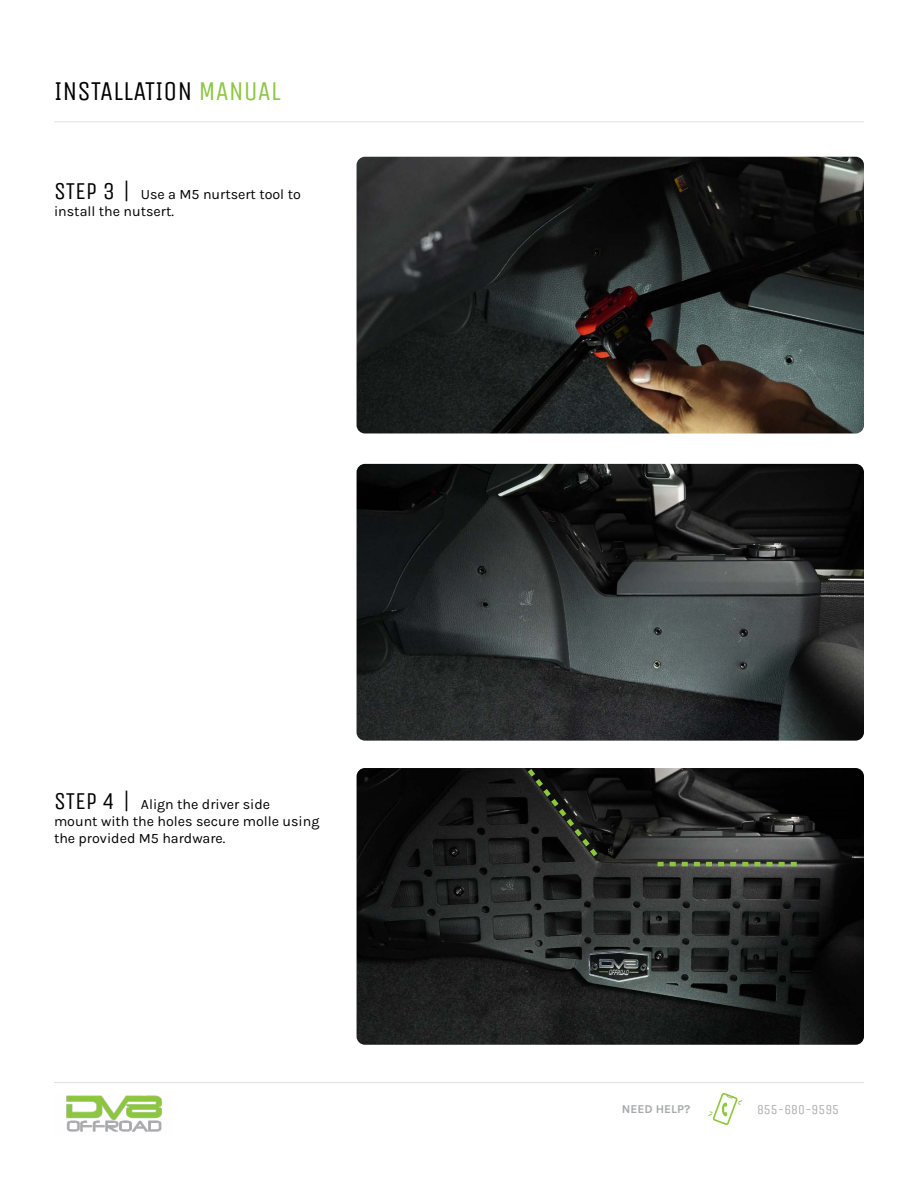
<style>
.page{position:relative;width:918px;height:1188px;background:#fff}
.page>*{position:absolute;margin:0;border:0;box-sizing:border-box;transform-origin:0 0}
.t1{font:27px "Unica One";color:#000}
.t2{font:14.25px/17.1px "Karla";color:#000}
.t3{font:13.5px "Unica One";color:#afadae}
.t4{font:12px "Karla";color:#a7a9ac}
.s1{color:#8dc63f}
.s2{font-family:"Unica One";font-size:24px}
</style>
<div class="page">
<img style="left:357px;top:464px;width:507px;height:277px">
<img style="left:357px;top:768px;width:507px;height:277px">
<img style="left:357px;top:157px;width:507px;height:276px">
<hr style="left:54px;top:122px;width:810px;height:1px;background:#e2dfe0">
<svg style="left:708px;top:1093px;width:34px;height:32px"></svg>
<hr style="left:54px;top:1082px;width:810px;height:1px;background:#e2dfe0">
<img style="left:66px;top:1095px;width:96px;height:37px">
<svg style="left:658px;top:862px;width:139px;height:4px"></svg>
<svg style="left:523px;top:768px;width:79px;height:93px;background:#1d1f1a"></svg>
<h1 class="t1" style="left:54px;top:72px;width:228px">INSTALLATION <span class="s1">MANUAL</span></h1>
<p class="t2" style="left:54px;top:185px;width:248px"><span class="s2">STEP 3 |</span> Use a M5 nurtsert tool to install the nutsert.</p>
<p class="t2" style="left:54px;top:795px;width:267px"><span class="s2">STEP 4 |</span> Align the driver side<br>mount with the holes secure molle using the provided M5 hardware.</p>
<p class="t4" style="left:622px;top:1101px;width:70px">NEED HELP?</p>
<p class="t3" style="left:757px;top:1100px;width:84px">855-680-9595</p>
</div>
